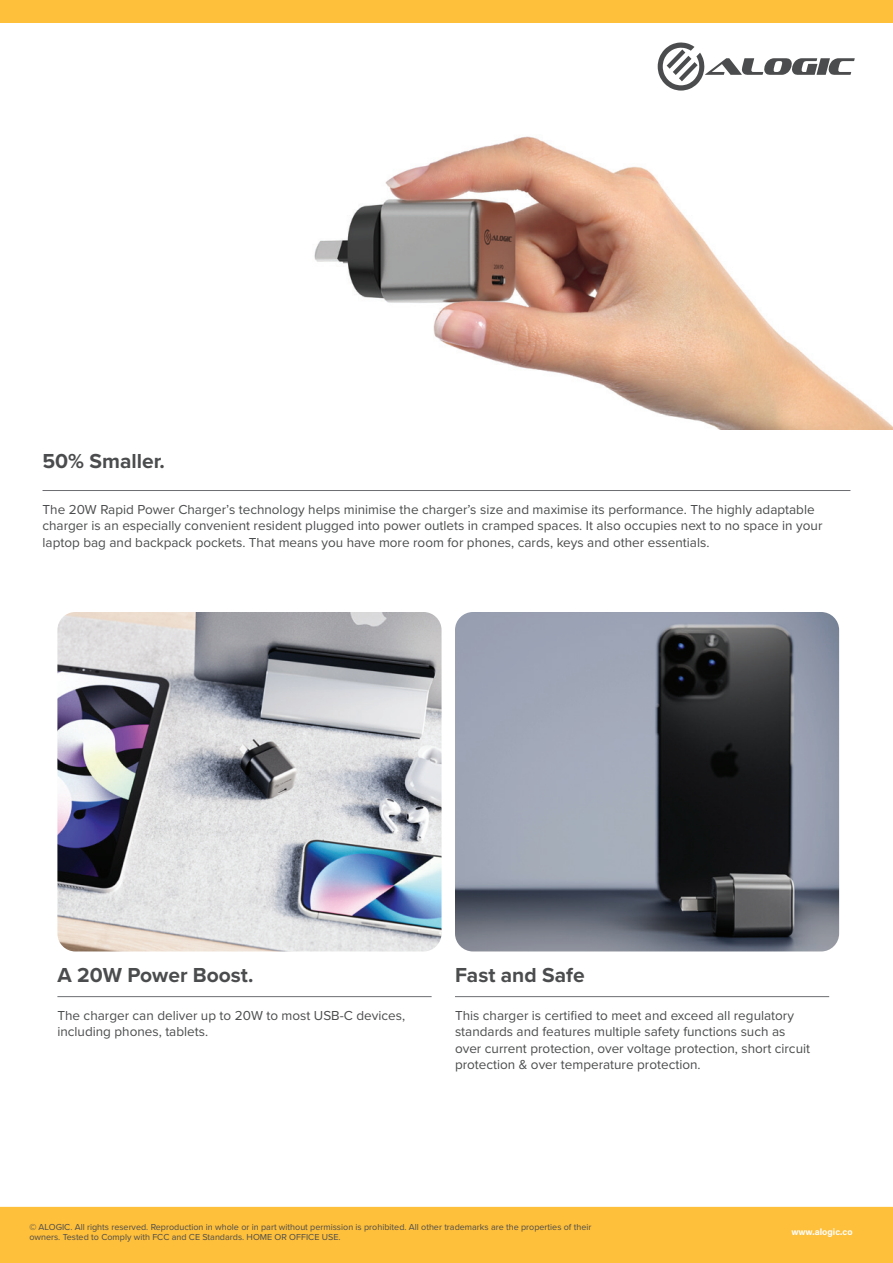
<style>
.page{position:relative;width:893px;height:1263px;background:#fff}
.page>*{position:absolute;margin:0;border:0;box-sizing:border-box;transform-origin:0 0}
.t1{font:700 21px "Proxima Nova";color:#4b4c4d}
.t2{font:13.5px/16.2px "Proxima Nova";color:#4b4c4d}
.t3{font:9px/10.8px "Proxima Nova";color:#4b4c4d}
.t4{font:700 9px "Acumin Pro";color:#fff}
</style>
<div class="page">
<div style="left:0;top:1207px;width:893px;height:56px;background:#febf3b"></div>
<div style="left:0;top:0;width:893px;height:22px;background:#febf3b"></div>
<svg style="left:658px;top:42px;width:197px;height:49px"></svg>
<img style="left:314px;top:136px;width:579px;height:293px">
<img style="left:455px;top:612px;width:384px;height:339px">
<img style="left:57px;top:612px;width:385px;height:339px">
<hr style="left:43px;top:490px;width:807px;height:1px;background:#6d6e71">
<hr style="left:455px;top:996px;width:374px;height:1px;background:#6d6e71">
<hr style="left:57px;top:996px;width:375px;height:1px;background:#6d6e71">
<h1 class="t1" style="left:43px;top:452px;width:124px">50% Smaller.</h1>
<p class="t2" style="left:43px;top:502px;width:781px">The 20W Rapid Power Charger’s technology helps minimise the charger’s size and maximise its performance. The highly adaptable charger is an especially convenient resident plugged into power outlets in cramped spaces. It also occupies next to no space in your laptop bag and backpack pockets. That means you have more room for phones, cards, keys and other essentials.</p>
<h1 class="t1" style="left:57px;top:966px;width:198px">A 20W Power Boost.</h1>
<h1 class="t1" style="left:455px;top:966px;width:131px">Fast and Safe</h1>
<p class="t2" style="left:455px;top:1008px;width:357px">This charger is certified to meet and exceed all regulatory standards and features multiple safety functions such as over current protection, over voltage protection, short circuit protection &amp; over temperature protection.</p>
<p class="t2" style="left:57px;top:1008px;width:349px">The charger can deliver up to 20W to most USB-C devices, including phones, tablets.</p>
<p class="t3" style="left:29px;top:1221px;width:564px">© ALOGIC. All rights reserved. Reproduction in whole or in part without permission is prohibited. All other trademarks are the properties of their owners. Tested to Comply with FCC and CE Standards. HOME OR OFFICE USE.</p>
<p class="t4" style="left:791px;top:1228px;width:63px">www.alogic.co</p>
</div>
